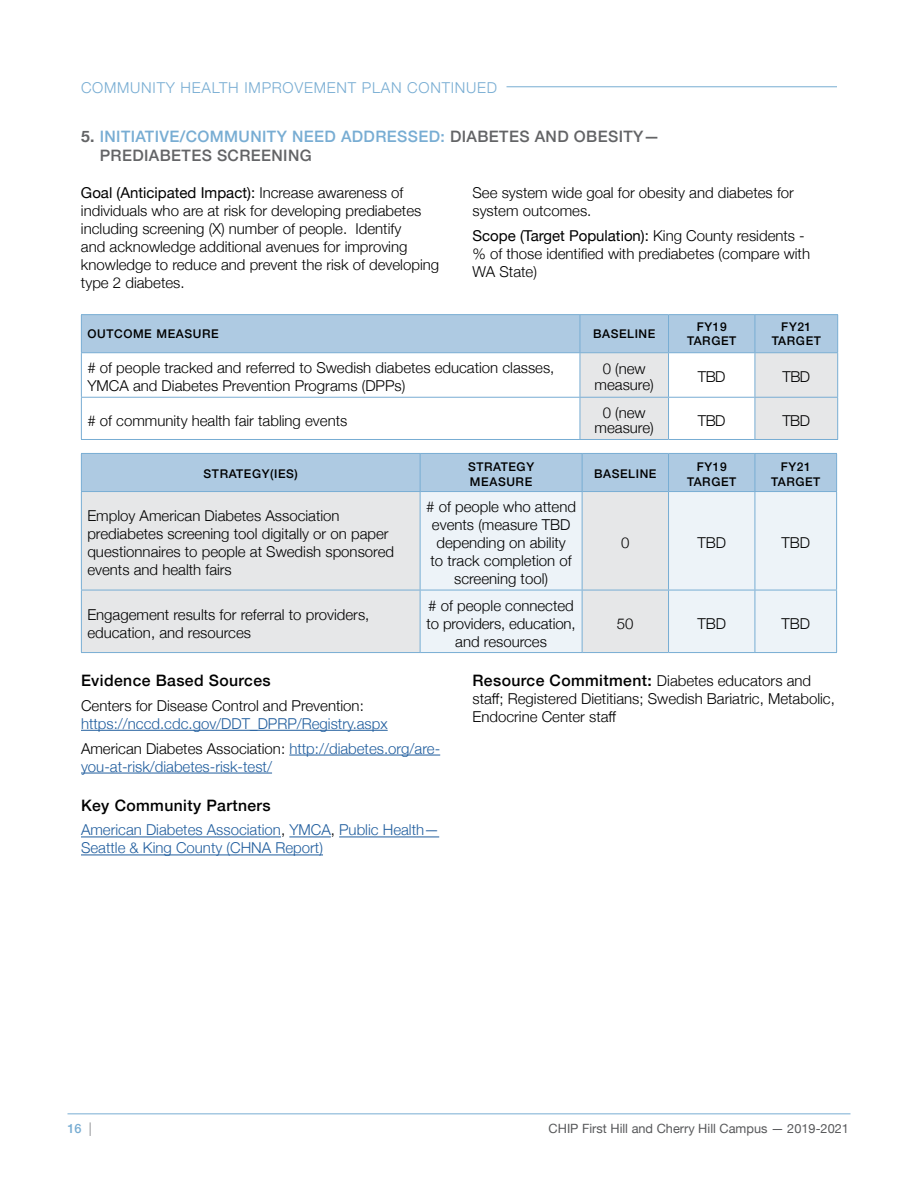
<style>
.page{position:relative;width:918px;height:1188px;background:#fff}
.page>*{position:absolute;margin:0;border:0;box-sizing:border-box;transform-origin:0 0}
.t1{font:500 15.75px/18.9px "Helvetica Neue";letter-spacing:.025em;color:#636466}
.t2{font:500 15.75px "Helvetica Neue";letter-spacing:.025em;color:#000}
.t3{font:300 15px/18px "Helvetica Neue";color:#000}
.t4{font:300 15px/24.8px "Helvetica Neue";color:#215e9e}
.t5{font:300 15px "Helvetica Neue";letter-spacing:.05em;color:#78add3}
.t6{font:12.75px "Helvetica Neue";color:#58595b}
.t7{font:500 12.75px "Helvetica Neue";color:#78add3}
.t8{font:500 12px/14.4px "Helvetica Neue";letter-spacing:.05em;color:#000;text-align:center}
.s1{font-weight:700}
.s2{color:#78add3}
.s3{font-weight:400}
.s4{color:#000}
.s5{font-weight:500;font-size:15.75px}
.s6{font-weight:400;font-size:13.5px;color:#939598}
</style>
<div class="page">
<hr style="left:68px;top:1113px;width:782px;height:1px;background:#78add3">
<hr style="left:507px;top:86px;width:330px;height:1px;background:#78add3">
<svg style="left:82px;top:315px;width:755px;height:124px"></svg>
<hr style="left:81px;top:314px;width:499px;height:1px;background:#78add3">
<hr style="left:81px;top:315px;width:1px;height:37px;background:#78add3">
<hr style="left:580px;top:314px;width:89px;height:1px;background:#78add3">
<hr style="left:580px;top:315px;width:1px;height:37px;background:#78add3">
<hr style="left:669px;top:314px;width:86px;height:1px;background:#78add3">
<hr style="left:668px;top:315px;width:1px;height:37px;background:#78add3">
<hr style="left:755px;top:314px;width:83px;height:1px;background:#78add3">
<hr style="left:755px;top:315px;width:1px;height:37px;background:#78add3">
<hr style="left:837px;top:315px;width:1px;height:37px;background:#78add3">
<hr style="left:81px;top:352px;width:499px;height:1px;background:#78add3">
<hr style="left:81px;top:353px;width:1px;height:44px;background:#78add3">
<hr style="left:580px;top:352px;width:89px;height:1px;background:#78add3">
<hr style="left:580px;top:353px;width:1px;height:44px;background:#78add3">
<hr style="left:669px;top:352px;width:86px;height:1px;background:#78add3">
<hr style="left:668px;top:353px;width:1px;height:44px;background:#78add3">
<hr style="left:755px;top:352px;width:83px;height:1px;background:#78add3">
<hr style="left:755px;top:353px;width:1px;height:44px;background:#78add3">
<hr style="left:837px;top:353px;width:1px;height:44px;background:#78add3">
<hr style="left:81px;top:397px;width:499px;height:1px;background:#78add3">
<hr style="left:81px;top:398px;width:1px;height:41px;background:#78add3">
<hr style="left:580px;top:397px;width:89px;height:1px;background:#78add3">
<hr style="left:580px;top:398px;width:1px;height:41px;background:#78add3">
<hr style="left:669px;top:397px;width:86px;height:1px;background:#78add3">
<hr style="left:668px;top:398px;width:1px;height:41px;background:#78add3">
<hr style="left:755px;top:397px;width:83px;height:1px;background:#78add3">
<hr style="left:755px;top:398px;width:1px;height:41px;background:#78add3">
<hr style="left:837px;top:398px;width:1px;height:41px;background:#78add3">
<hr style="left:81px;top:439px;width:499px;height:1px;background:#78add3">
<hr style="left:580px;top:439px;width:89px;height:1px;background:#78add3">
<hr style="left:669px;top:439px;width:86px;height:1px;background:#78add3">
<hr style="left:755px;top:439px;width:83px;height:1px;background:#78add3">
<div style="left:82px;top:454px;width:754px;height:37px;background:#aecae2"></div>
<div style="left:82px;top:492px;width:338px;height:160px;background:#e6e7e8"></div>
<svg style="left:421px;top:492px;width:415px;height:160px;background:#eaf0f4"></svg>
<hr style="left:81px;top:453px;width:339px;height:1px;background:#78add3">
<hr style="left:81px;top:454px;width:1px;height:37px;background:#78add3">
<hr style="left:420px;top:453px;width:162px;height:1px;background:#78add3">
<hr style="left:420px;top:454px;width:1px;height:37px;background:#78add3">
<hr style="left:582px;top:453px;width:87px;height:1px;background:#78add3">
<hr style="left:582px;top:454px;width:1px;height:37px;background:#78add3">
<hr style="left:669px;top:453px;width:86px;height:1px;background:#78add3">
<hr style="left:668px;top:454px;width:1px;height:37px;background:#78add3">
<hr style="left:755px;top:453px;width:82px;height:1px;background:#78add3">
<hr style="left:755px;top:454px;width:1px;height:37px;background:#78add3">
<hr style="left:836px;top:454px;width:1px;height:37px;background:#78add3">
<hr style="left:81px;top:491px;width:339px;height:1px;background:#78add3">
<hr style="left:81px;top:492px;width:1px;height:98px;background:#78add3">
<hr style="left:420px;top:491px;width:162px;height:1px;background:#78add3">
<hr style="left:420px;top:492px;width:1px;height:98px;background:#78add3">
<hr style="left:582px;top:491px;width:87px;height:1px;background:#78add3">
<hr style="left:582px;top:492px;width:1px;height:98px;background:#78add3">
<hr style="left:669px;top:491px;width:86px;height:1px;background:#78add3">
<hr style="left:668px;top:492px;width:1px;height:98px;background:#78add3">
<hr style="left:755px;top:491px;width:82px;height:1px;background:#78add3">
<hr style="left:755px;top:492px;width:1px;height:98px;background:#78add3">
<hr style="left:836px;top:492px;width:1px;height:98px;background:#78add3">
<hr style="left:81px;top:590px;width:339px;height:1px;background:#78add3">
<hr style="left:81px;top:590px;width:1px;height:62px;background:#78add3">
<hr style="left:420px;top:590px;width:162px;height:1px;background:#78add3">
<hr style="left:420px;top:590px;width:1px;height:62px;background:#78add3">
<hr style="left:582px;top:590px;width:87px;height:1px;background:#78add3">
<hr style="left:582px;top:590px;width:1px;height:62px;background:#78add3">
<hr style="left:669px;top:590px;width:86px;height:1px;background:#78add3">
<hr style="left:668px;top:590px;width:1px;height:62px;background:#78add3">
<hr style="left:755px;top:590px;width:82px;height:1px;background:#78add3">
<hr style="left:755px;top:590px;width:1px;height:62px;background:#78add3">
<hr style="left:836px;top:590px;width:1px;height:62px;background:#78add3">
<hr style="left:81px;top:652px;width:339px;height:1px;background:#78add3">
<hr style="left:420px;top:652px;width:162px;height:1px;background:#78add3">
<hr style="left:582px;top:652px;width:87px;height:1px;background:#78add3">
<hr style="left:669px;top:652px;width:86px;height:1px;background:#78add3">
<hr style="left:755px;top:652px;width:82px;height:1px;background:#78add3">
<hr style="left:81px;top:730px;width:307px;height:1px;background:#215e9e">
<hr style="left:289px;top:755px;width:151px;height:1px;background:#215e9e">
<hr style="left:81px;top:773px;width:191px;height:1px;background:#215e9e">
<hr style="left:81px;top:837px;width:200px;height:1px;background:#215e9e">
<hr style="left:289px;top:837px;width:42px;height:1px;background:#215e9e">
<hr style="left:339px;top:837px;width:100px;height:1px;background:#215e9e">
<hr style="left:81px;top:855px;width:242px;height:1px;background:#215e9e">
<p class="t5" style="left:81px;top:75px;width:418px">COMMUNITY HEALTH IMPROVEMENT PLAN CONTINUED</p>
<p class="t1" style="left:100px;top:125px;width:561px;text-indent:-19px"><span class="s1">5.</span> <span class="s2">INITIATIVE/COMMUNITY NEED ADDRESSED:</span> DIABETES AND OBESITY—<br>PREDIABETES SCREENING</p>
<p class="t3" style="left:81px;top:183px;width:360px"><span class="s3">Goal (Anticipated Impact):</span> Increase awareness of individuals who are at risk for developing prediabetes including screening (X) number of people. Identify<br>and acknowledge additional avenues for improving knowledge to reduce and prevent the risk of developing type 2 diabetes.</p>
<p class="t3" style="left:472px;top:183px;width:323px">See system wide goal for obesity and diabetes for system outcomes.</p>
<p class="t3" style="left:472px;top:226px;width:339px"><span class="s3">Scope (Target Population):</span> King County residents - % of those identified with prediabetes (compare with<br>WA State)</p>
<p class="t8" style="left:87px;top:326px;width:133px">OUTCOME MEASURE</p>
<p class="t8" style="left:593px;top:326px;width:64px">BASELINE</p>
<p class="t8" style="left:687px;top:318px;width:51px">FY19<br>TARGET</p>
<p class="t8" style="left:772px;top:318px;width:51px">FY21<br>TARGET</p>
<p class="t3" style="left:87px;top:358px;width:469px"># of people tracked and referred to Swedish diabetes education classes,<br>YMCA and Diabetes Prevention Programs (DPPs)</p>
<p class="t3" style="left:595px;top:360px;width:61px;line-height:15.8px;text-align:center">0 (new measure)</p>
<p class="t3" style="left:698px;top:367px;width:29px">TBD</p>
<p class="t3" style="left:782px;top:367px;width:29px">TBD</p>
<p class="t3" style="left:87px;top:410px;width:262px"># of community health fair tabling events</p>
<p class="t3" style="left:595px;top:403px;width:61px;line-height:15.8px;text-align:center">0 (new measure)</p>
<p class="t3" style="left:698px;top:410px;width:29px">TBD</p>
<p class="t3" style="left:782px;top:410px;width:29px">TBD</p>
<p class="t8" style="left:204px;top:466px;width:96px">STRATEGY(IES)</p>
<p class="t8" style="left:468px;top:459px;width:68px;text-align:left">STRATEGY<br>MEASURE</p>
<p class="t8" style="left:594px;top:466px;width:64px">BASELINE</p>
<p class="t8" style="left:687px;top:459px;width:51px">FY19<br>TARGET</p>
<p class="t8" style="left:771px;top:459px;width:51px">FY21<br>TARGET</p>
<p class="t3" style="left:87px;top:506px;width:308px">Employ American Diabetes Association prediabetes screening tool digitally or on paper questionnaires to people at Swedish sponsored events and health fairs</p>
<p class="t3" style="left:426px;top:497px;width:151px;text-align:center"># of people who attend events (measure TBD depending on ability<br>to track completion of screening tool)</p>
<p class="t3" style="left:621px;top:533px;width:10px">0</p>
<p class="t3" style="left:697px;top:533px;width:30px">TBD</p>
<p class="t3" style="left:781px;top:533px;width:30px">TBD</p>
<p class="t3" style="left:87px;top:604px;width:284px">Engagement results for referral to providers, education, and resources</p>
<p class="t3" style="left:427px;top:595px;width:151px;text-align:center"># of people connected to providers, education, and resources</p>
<p class="t3" style="left:617px;top:613px;width:18px">50</p>
<p class="t3" style="left:697px;top:613px;width:30px">TBD</p>
<p class="t3" style="left:781px;top:613px;width:30px">TBD</p>
<p class="t2" style="left:81px;top:668px;width:191px">Evidence Based Sources</p>
<p class="t3" style="left:81px;top:695px;width:284px">Centers for Disease Control and Prevention:</p>
<p class="t4" style="left:81px;top:710px;width:361px">https://nccd.cdc.gov/DDT_DPRP/Registry.aspx<br><span class="s4">American Diabetes Association:</span> http://diabetes.org/are-</p>
<p class="t4" style="left:81px;top:753px;width:193px">you-at-risk/diabetes-risk-test/</p>
<p class="t2" style="left:81px;top:792px;width:191px">Key Community Partners</p>
<p class="t4" style="left:81px;top:820px;width:360px;line-height:18px">American Diabetes Association<span class="s4">,</span> YMCA<span class="s4">,</span> Public Health—<br>Seattle &amp; King County (CHNA Report)</p>
<p class="t3" style="left:472px;top:671px;width:364px"><span class="s5">Resource Commitment:</span> Diabetes educators and staff; Registered Dietitians; Swedish Bariatric, Metabolic,<br>Endocrine Center staff</p>
<p class="t7" style="left:68px;top:1119px;width:26px">16 <span class="s6">|</span></p>
<p class="t6" style="left:549px;top:1120px;width:302px">CHIP First Hill and Cherry Hill Campus — 2019-2021</p>
</div>
